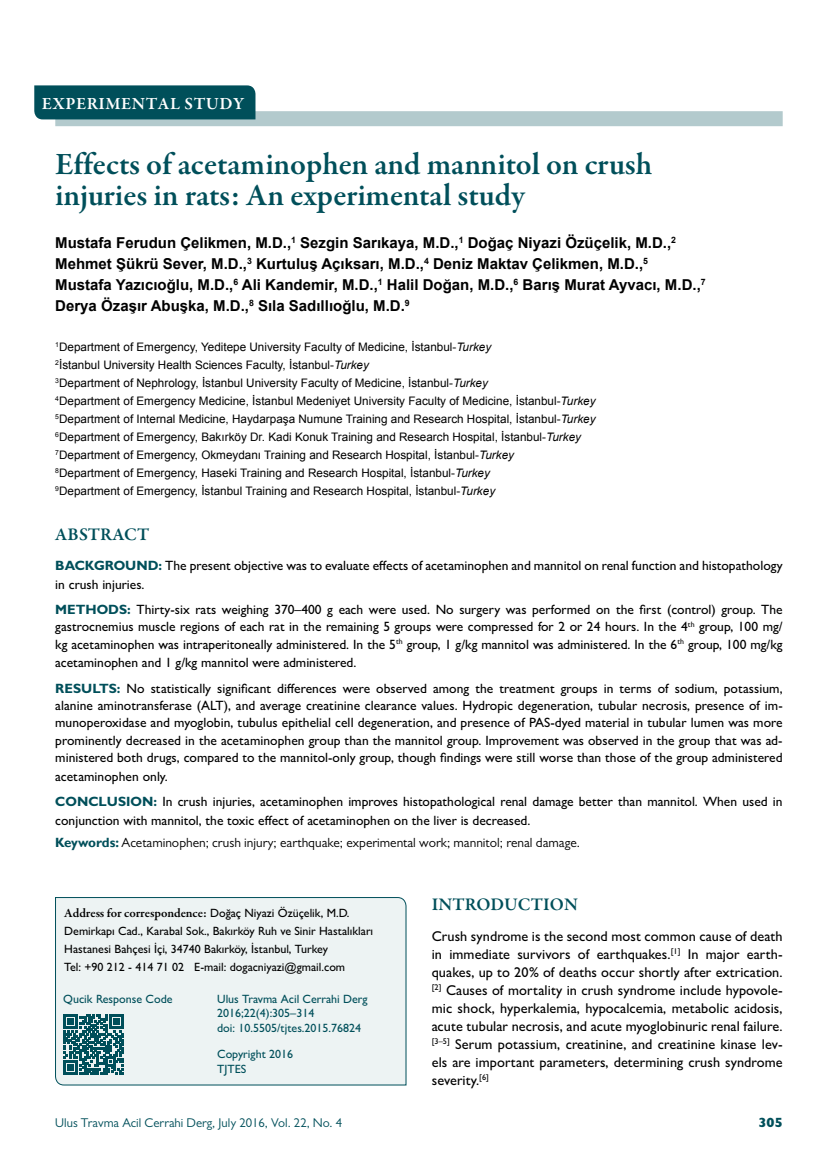
<style>
.page{position:relative;width:838px;height:1170px;background:#fff}
.page>*{position:absolute;margin:0;border:0;box-sizing:border-box;transform-origin:0 0}
.t1{font:600 31.5px/31.5px "Garamond Premr Pro";color:#004f5a}
.t2{font:600 18px "Garamond Premr Pro";letter-spacing:.005em;color:#004f5a}
.t3{font:600 17.25px "Garamond Premr Pro";letter-spacing:.03em;color:#fff}
.t4{font:700 15px/21px "Arial";color:#000}
.t5{font:500 14.25px/18px "Gill Sans MT Pro";letter-spacing:.005em;color:#000;text-align:justify}
.t6{font:500 13.5px/17.4px "Gill Sans MT Pro";color:#000}
.t7{font:800 13.5px "Gill Sans MT Pro";color:#004f5a}
.t8{font:13.35px "Gill Sans MT Pro";color:#000}
.t9{font:600 12.75px "Garamond Premr Pro";letter-spacing:-.005em;color:#000}
.t10{font:12.75px "Gill Sans MT Pro";color:#004f5a}
.t11{font:500 12px/18px "Gill Sans MT Pro";color:#000}
.t12{font:500 12px/14.4px "Gill Sans MT Pro";color:#004f5a}
.t13{font:11.7px/18px "Arial";color:#000}
.s1{font-style:italic}
.s2{font-weight:700;color:#004f5a}
.s3{font-family:"Gill Sans";font-weight:700;color:#004f5a}
.s4{font-family:"Gill Sans MT Pro";font-weight:500;font-size:12px}
</style>
<div class="page">
<div style="left:55px;top:111px;width:727px;height:15px;background:#b3cacd"></div>
<div style="left:34px;top:85px;width:221px;height:34px;background:#004f5a"></div>
<div style="left:55px;top:897px;width:351px;height:188px;background:#edf3f3"></div>
<svg style="left:63px;top:1014px;width:61px;height:60px;background:#417c84"></svg>
<p class="t3" style="left:42px;top:93px;width:204px">EXPERIMENTAL STUDY</p>
<h1 class="t1" style="left:55px;top:149px;width:598px">Effects of acetaminophen and mannitol on crush injuries in rats: An experimental study</h1>
<p class="t4" style="left:55px;top:232px;width:652px">Mustafa Ferudun Çelikmen, M.D.,<sup>1</sup> Sezgin Sarıkaya, M.D.,<sup>1</sup> Doğaç Niyazi Özüçelik, M.D.,<sup>2<br></sup>Mehmet Şükrü Sever, M.D.,<sup>3</sup> Kurtuluş Açıksarı, M.D.,<sup>4</sup> Deniz Maktav Çelikmen, M.D.,<sup>5<br></sup>Mustafa Yazıcıoğlu, M.D.,<sup>6</sup> Ali Kandemir, M.D.,<sup>1</sup> Halil Doğan, M.D.,<sup>6</sup> Barış Murat Ayvacı, M.D.,<sup>7<br></sup>Derya Özaşır Abuşka, M.D.,<sup>8</sup> Sıla Sadıllıoğlu, M.D.<sup>9</sup></p>
<p class="t13" style="left:55px;top:338px;width:542px"><sup>1</sup>Department of Emergency, Yeditepe University Faculty of Medicine, İstanbul-<span class="s1">Turkey<br></span><sup>2</sup>İstanbul University Health Sciences Faculty, İstanbul-<span class="s1">Turkey<br></span><sup>3</sup>Department of Nephrology, İstanbul University Faculty of Medicine, İstanbul-<span class="s1">Turkey<br></span><sup>4</sup>Department of Emergency Medicine, İstanbul Medeniyet University Faculty of Medicine, İstanbul-<span class="s1">Turkey </span><sup>5</sup>Department of Internal Medicine, Haydarpaşa Numune Training and Research Hospital, İstanbul-<span class="s1">Turkey </span><sup>6</sup>Department of Emergency, Bakırköy Dr. Kadi Konuk Training and Research Hospital, İstanbul-<span class="s1">Turkey </span><sup>7</sup>Department of Emergency, Okmeydanı Training and Research Hospital, İstanbul-<span class="s1">Turkey<br></span><sup>8</sup>Department of Emergency, Haseki Training and Research Hospital, İstanbul-<span class="s1">Turkey<br></span><sup>9</sup>Department of Emergency, İstanbul Training and Research Hospital, İstanbul-<span class="s1">Turkey</span></p>
<h2 class="t2" style="left:55px;top:523px;width:95px">ABSTRACT</h2>
<p class="t6" style="left:55px;top:555px;width:729px;line-height:18.9px"><span class="s2">BACKGROUND:</span> The present objective was to evaluate effects of acetaminophen and mannitol on renal function and histopathology in crush injuries.</p>
<p class="t6" style="left:55px;top:600px;width:729px;text-align:justify"><span class="s2">METHODS:</span> Thirty-six rats weighing 370–400 g each were used. No surgery was performed on the first (control) group. The gastrocnemius muscle regions of each rat in the remaining 5 groups were compressed for 2 or 24 hours. In the 4<sup>th</sup> group, 100 mg/ kg acetaminophen was intraperitoneally administered. In the 5<sup>th</sup> group, 1 g/kg mannitol was administered. In the 6<sup>th</sup> group, 100 mg/kg</p>
<p class="t6" style="left:55px;top:650px;width:729px;line-height:25.2px">acetaminophen and 1 g/kg mannitol were administered.<br><span class="s2">RESULTS:</span> No statistically significant differences were observed among the treatment groups in terms of sodium, potassium,</p>
<p class="t6" style="left:55px;top:696px;width:729px;text-align:justify">alanine aminotransferase (ALT), and average creatinine clearance values. Hydropic degeneration, tubular necrosis, presence of im&shy;munoperoxidase and myoglobin, tubulus epithelial cell degeneration, and presence of PAS-dyed material in tubular lumen was more prominently decreased in the acetaminophen group than the mannitol group. Improvement was observed in the group that was ad&shy;ministered both drugs, compared to the mannitol-only group, though findings were still worse than those of the group administered</p>
<p class="t6" style="left:55px;top:763px;width:729px;line-height:25.2px">acetaminophen only.<br><span class="s2">CONCLUSION:</span> In crush injuries, acetaminophen improves histopathological renal damage better than mannitol. When used in</p>
<p class="t6" style="left:55px;top:811px;width:476px">conjunction with mannitol, the toxic effect of acetaminophen on the liver is decreased.</p>
<p class="t8" style="left:55px;top:834px;width:526px"><span class="s3">Keywords:</span> Acetaminophen; crush injury; earthquake; experimental work; mannitol; renal damage.</p>
<p class="t9" style="left:64px;top:905px;width:287px">Address for correspondence: <span class="s4">Doğaç Niyazi Özüçelik, M.D.</span></p>
<p class="t11" style="left:64px;top:921px;width:310px">Demirkapı Cad., Karabal Sok., Bakırköy Ruh ve Sinir Hastalıkları<br>Hastanesi Bahçesi İçi, 34740 Bakırköy, İstanbul, Turkey<br>Tel: +90 212 - 414 71 02 E-mail: dogacniyazi@gmail.com</p>
<p class="t12" style="left:63px;top:991px;width:111px">Qucik Response Code</p>
<p class="t12" style="left:217px;top:991px;width:152px">Ulus Travma Acil Cerrahi Derg<br>2016;22(4):305–314<br>doi: 10.5505/tjtes.2015.76824</p>
<p class="t12" style="left:217px;top:1046px;width:78px">Copyright 2016<br>TJTES</p>
<h2 class="t2" style="left:432px;top:893px;width:148px">INTRODUCTION</h2>
<p class="t5" style="left:432px;top:927px;width:352px">Crush syndrome is the second most common cause of death in immediate survivors of earthquakes.<sup>[1]</sup> In major earth&shy;quakes, up to 20% of deaths occur shortly after extrication. <sup>[2]</sup> Causes of mortality in crush syndrome include hypovole&shy;mic shock, hyperkalemia, hypocalcemia, metabolic acidosis, acute tubular necrosis, and acute myoglobinuric renal failure. <sup>[3–5]</sup> Serum potassium, creatinine, and creatinine kinase lev&shy;els are important parameters, determining crush syndrome severity.<sup>[6]</sup></p>
<p class="t10" style="left:55px;top:1115px;width:288px">Ulus Travma Acil Cerrahi Derg, July 2016, Vol. 22, No. 4</p>
<p class="t7" style="left:758px;top:1114px;width:26px">305</p>
</div>
